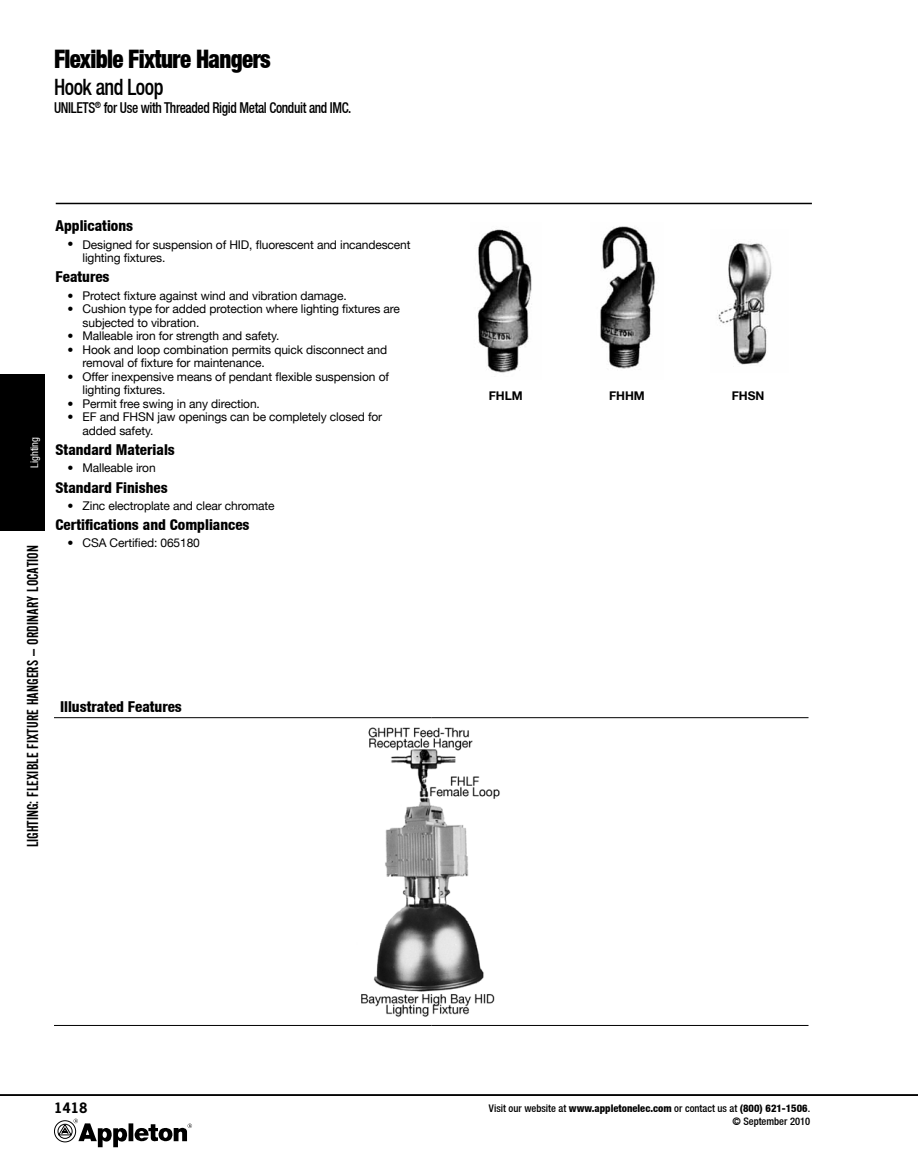
<style>
.page{position:relative;width:918px;height:1175px;background:#fff}
.page>*{position:absolute;margin:0;border:0;box-sizing:border-box;transform-origin:0 0}
.t1{font:900 condensed 25.5px "Helvetica Neue LT";letter-spacing:-.025em;color:#000;scale:.9 1}
.t2{font:500 condensed 22.5px "Helvetica Neue LT";letter-spacing:-.025em;color:#000;scale:.9 1}
.t3{font:16.5px "Alternate Gothic EF No Two";color:#000}
.t4{font:800 condensed 15px "Helvetica Neue LT";color:#000}
.t5{font:500 condensed 15px "Helvetica Neue LT";letter-spacing:-.025em;color:#000;scale:.89 1}
.t6{font:700 13.5px "News Gothic Std";color:#000}
.t7{font:12px/13.5px "Helvetica Neue LT";letter-spacing:-.01em;color:#000}
.t8{font:700 12px "Helvetica Neue LT";color:#000}
.t9{font:500 condensed 10.5px/12.6px "Helvetica Neue LT";color:#000;text-align:right}
.t10{font:condensed 10.5px "Helvetica Neue LT";color:#fff}
.s1{font-weight:800}
</style>
<div class="page">
<hr style="left:54px;top:717px;width:377px;height:1px;background:#000">
<hr style="left:431px;top:717px;width:377px;height:1px;background:#000">
<hr style="left:54px;top:1025px;width:377px;height:1px;background:#000">
<hr style="left:431px;top:1025px;width:377px;height:1px;background:#000">
<img style="left:361px;top:727px;width:139px;height:290px">
<img style="left:477px;top:229px;width:55px;height:144px">
<img style="left:600px;top:226px;width:56px;height:143px">
<img style="left:718px;top:243px;width:54px;height:122px">
<hr style="left:56px;top:203px;width:756px;height:1px;background:#000">
<div style="left:0;top:374px;width:45px;height:156px;background:#000"></div>
<hr style="left:129px;top:1123px;width:4px;height:18px;background:#000">
<svg style="left:135px;top:1123px;width:57px;height:19px"></svg>
<svg style="left:54px;top:1118px;width:73px;height:29px"></svg>
<hr style="left:0;top:1094px;width:918px;height:1px;background:#000">
<h1 class="t1" style="left:54px;top:43px;width:242px">Flexible Fixture Hangers</h1>
<h2 class="t2" style="left:54px;top:73px;width:123px">Hook and Loop</h2>
<p class="t5" style="left:54px;top:98px;width:336px">UNILETS<sup>®</sup> for Use with Threaded Rigid Metal Conduit and IMC.</p>
<p class="t10" style="left:28px;top:468px;width:33px;rotate:-90deg">Lighting</p>
<h3 class="t3" style="left:24px;top:847px;width:304px;rotate:-90deg">Lighting: Flexible Fixture Hangers — Ordinary Location</h3>
<p class="t4" style="left:56px;top:217px;width:79px">Applications</p>
<p class="t7" style="left:83px;top:237px;width:329px;text-indent:-15px">• Designed for suspension of HID, fluorescent and incandescent lighting fixtures.</p>
<p class="t4" style="left:56px;top:268px;width:55px">Features</p>
<p class="t7" style="left:68px;top:288px;width:281px">• Protect fixture against wind and vibration damage.</p>
<p class="t7" style="left:83px;top:302px;width:319px;text-indent:-15px">• Cushion type for added protection where lighting fixtures are subjected to vibration.</p>
<p class="t7" style="left:68px;top:329px;width:213px">• Malleable iron for strength and safety.</p>
<p class="t7" style="left:83px;top:342px;width:306px;text-indent:-15px">• Hook and loop combination permits quick disconnect and removal of fixture for maintenance.</p>
<p class="t7" style="left:83px;top:369px;width:308px;text-indent:-15px">• Offer inexpensive means of pendant flexible suspension of lighting fixtures.</p>
<p class="t7" style="left:68px;top:396px;width:194px">• Permit free swing in any direction.</p>
<p class="t7" style="left:83px;top:410px;width:301px;text-indent:-15px">• EF and FHSN jaw openings can be completely closed for added safety.</p>
<p class="t4" style="left:56px;top:440px;width:121px">Standard Materials</p>
<p class="t7" style="left:68px;top:461px;width:90px">• Malleable iron</p>
<p class="t4" style="left:56px;top:478px;width:114px">Standard Finishes</p>
<p class="t7" style="left:68px;top:498px;width:209px">• Zinc electroplate and clear chromate</p>
<p class="t4" style="left:56px;top:515px;width:195px">Certifications and Compliances</p>
<p class="t7" style="left:68px;top:536px;width:134px">• CSA Certified: 065180</p>
<p class="t4" style="left:60px;top:697px;width:123px">Illustrated Features</p>
<p class="t8" style="left:489px;top:388px;width:36px">FHLM</p>
<p class="t8" style="left:609px;top:388px;width:37px">FHHM</p>
<p class="t8" style="left:732px;top:388px;width:34px">FHSN</p>
<p class="t6" style="left:54px;top:1099px;width:35px">1418</p>
<p class="t9" style="left:489px;top:1102px;width:323px">Visit our website at <span class="s1">www.appletonelec.com</span> or contact us at <span class="s1">(800) 621-1506</span>. © September 2010</p>
</div>
